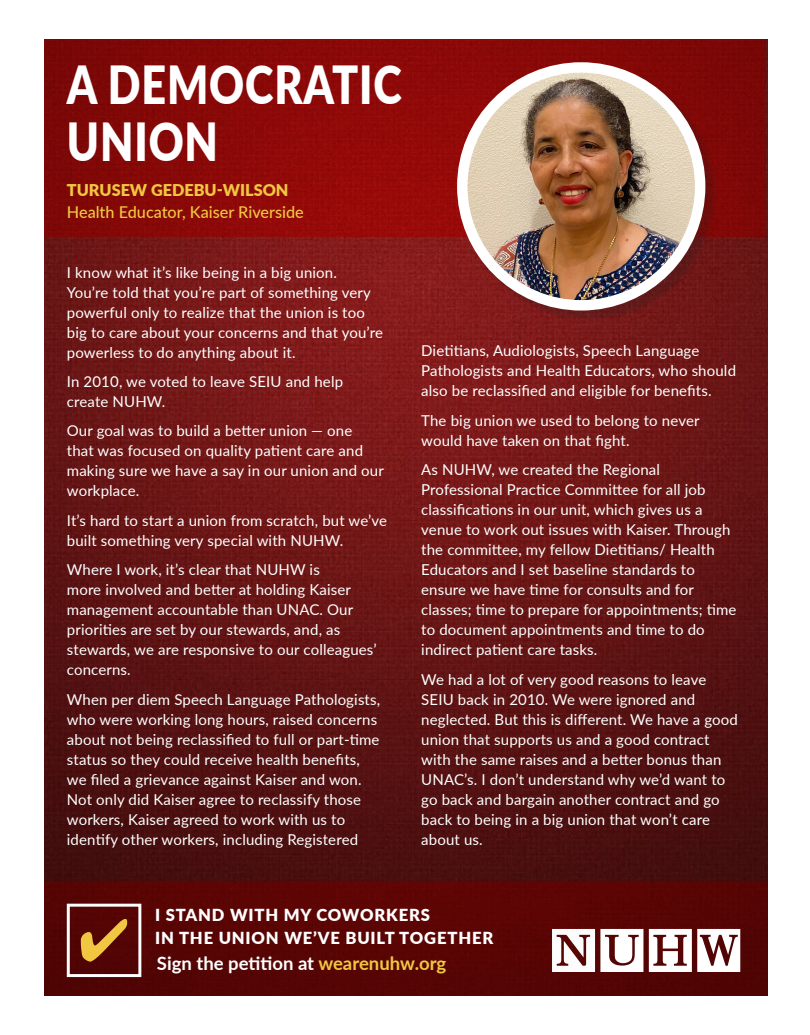
<style>
.page{position:relative;width:810px;height:1035px;background:#fff}
.page>*{position:absolute;margin:0;border:0;box-sizing:border-box;transform-origin:0 0}
.t1{font:900 52.5px/57.5px "Lato";letter-spacing:.02em;color:#fff;scale:.82 1}
.t2{font:700 18.5px "Lato";color:#fff}
.t3{font:900 16.62px "Lato";letter-spacing:.05em;color:#fff}
.t4{font:500 16.25px/22.5px "Lato";color:#f1c741}
.t5{font:15px/20px "Lato";letter-spacing:.01em;color:#fff}
.s1{font-weight:900}
.s2{color:#f1c741}
</style>
<div class="page">
<img style="left:44px;top:39px;width:723px;height:842px">
<div style="left:44px;top:881px;width:724px;height:115px;background:#560504"></div>
<div style="left:67px;top:904px;width:74px;height:73px;border:3px solid #fff"></div>
<svg style="left:44px;top:40px;width:722px;height:197px;background:#880807"></svg>
<svg style="left:552px;top:929px;width:91px;height:43px"></svg>
<svg style="left:649px;top:929px;width:91px;height:43px"></svg>
<div style="left:459px;top:64px;width:259px;height:259px;background:#231f20;opacity:.25"></div>
<img style="left:462px;top:67px;width:238px;height:238px;border-radius:119px">
<div style="left:457px;top:62px;width:248px;height:249px;border:10px solid #fff;border-radius:50%"></div>
<p class="t1" style="left:67px;top:53px;width:410px">A DEMOCRATIC<br>UNION</p>
<p class="t4" style="left:67px;top:178px;width:238px"><span class="s1">TURUSEW GEDEBU-WILSON<br></span>Health Educator, Kaiser Riverside</p>
<p class="t5" style="left:67px;top:262px;width:318px">I know what it’s like being in a big union.<br>You’re told that you’re part of something very powerful only to realize that the union is too big to care about your concerns and that you’re powerless to do anything about it.</p>
<p class="t5" style="left:67px;top:371px;width:278px">In 2010, we voted to leave SEIU and help create NUHW.</p>
<p class="t5" style="left:67px;top:420px;width:318px">Our goal was to build a better union — one<br>that was focused on quality patient care and making sure we have a say in our union and our workplace.</p>
<p class="t5" style="left:67px;top:510px;width:322px">It’s hard to start a union from scratch, but we’ve built something very special with NUHW.</p>
<p class="t5" style="left:67px;top:559px;width:311px">Where I work, it’s clear that NUHW is<br>more involved and better at holding Kaiser management accountable than UNAC. Our priorities are set by our stewards, and, as stewards, we are responsive to our colleagues’ concerns.</p>
<p class="t5" style="left:67px;top:689px;width:315px">When per diem Speech Language Pathologists, who were working long hours, raised concerns about not being reclassified to full or part-time status so they could receive health benefits, we filed a grievance against Kaiser and won.<br>Not only did Kaiser agree to reclassify those workers, Kaiser agreed to work with us to identify other workers, including Registered</p>
<p class="t5" style="left:421px;top:340px;width:316px">Dietitians, Audiologists, Speech Language<br>Pathologists and Health Educators, who should also be reclassified and eligible for benefits.</p>
<p class="t5" style="left:421px;top:410px;width:280px">The big union we used to belong to never would have taken on that fight.</p>
<p class="t5" style="left:421px;top:459px;width:317px">As NUHW, we created the Regional Professional Practice Committee for all job classifications in our unit, which gives us a venue to work out issues with Kaiser. Through the committee, my fellow Dietitians/ Health Educators and I set baseline standards to ensure we have time for consults and for classes; time to prepare for appointments; time to document appointments and time to do indirect patient care tasks.</p>
<p class="t5" style="left:421px;top:669px;width:318px">We had a lot of very good reasons to leave SEIU back in 2010. We were ignored and neglected. But this is different. We have a good union that supports us and a good contract with the same raises and a better bonus than UNAC’s. I don’t understand why we’d want to go back and bargain another contract and go back to being in a big union that won’t care about us.</p>
<p class="t3" style="left:155px;top:902px;width:276px">I STAND WITH MY COWORKERS</p>
<p class="t3" style="left:155px;top:925px;width:340px">IN THE UNION WE’VE BUILT TOGETHER</p>
<p class="t2" style="left:157px;top:950px;width:291px">Sign the petition at <span class="s2">wearenuhw.org</span></p>
</div>
